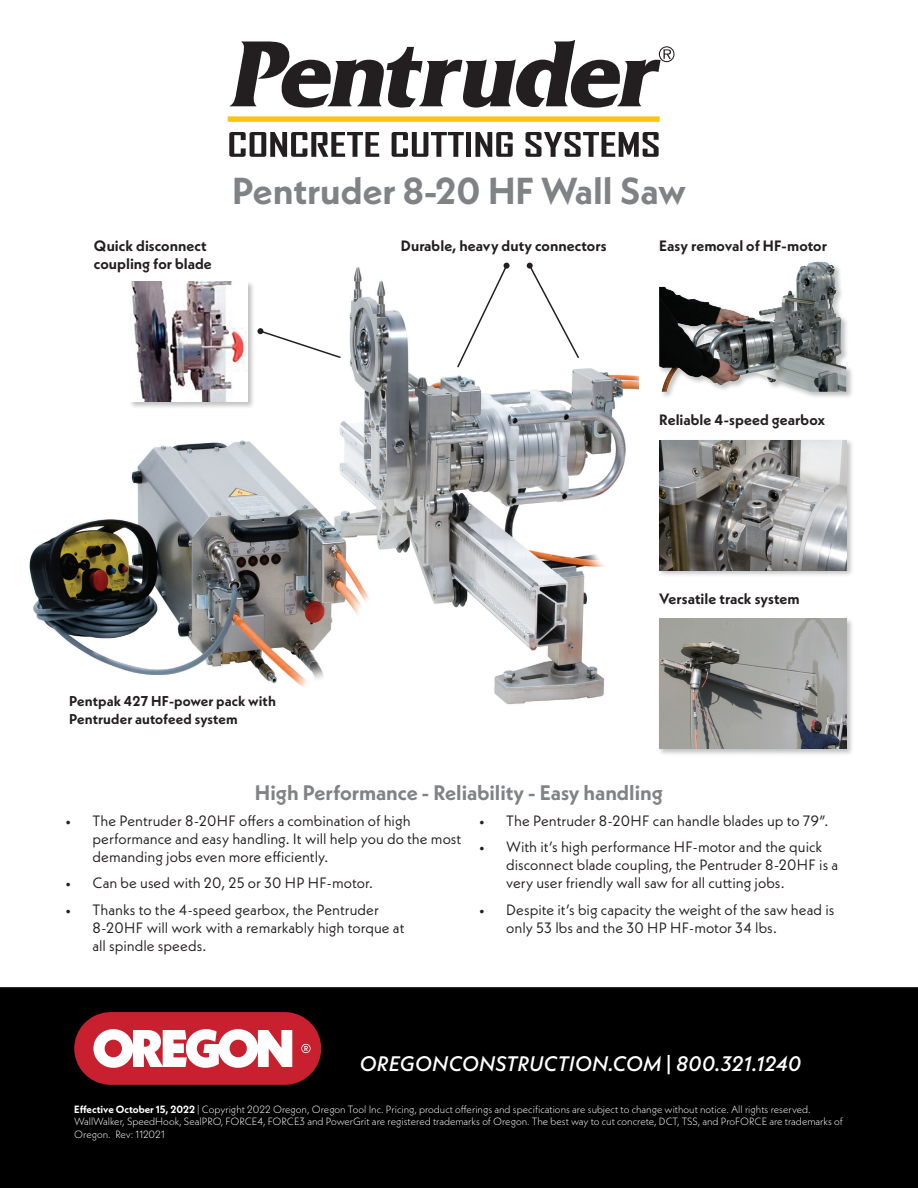
<style>
.page{position:relative;width:918px;height:1188px;background:#fff}
.page>*{position:absolute;margin:0;border:0;box-sizing:border-box;transform-origin:0 0}
.Main_subhead{font:700 37.5px "Neue Kabel";color:#808285}
.bullet_header{font:700 21px "Neue Kabel";color:#808285}
.t1{font:italic 500 21px "Neue Kabel";letter-spacing:.01em;color:#fff}
.t2{font:15px/18px "Neue Kabel";color:#231f20}
.Överskrift_bild{font:700 15px/18px "Neue Kabel";letter-spacing:.005em;color:#231f20}
.Överskrift_bild-2{font:700 14.25px/18px "Neue Kabel";letter-spacing:.005em;color:#231f20}
.t3{font:300 10.5px/12.6px "Neue Kabel";color:#fff}
.s1{font-style:normal}
.s2{font-weight:700}
</style>
<div class="page">
<svg style="left:230px;top:40px;width:445px;height:68px"></svg>
<div style="left:228px;top:116px;width:432px;height:6px;background:#fec210"></div>
<svg style="left:229px;top:132px;width:150px;height:25px"></svg>
<svg style="left:392px;top:132px;width:72px;height:25px"></svg>
<div style="left:466px;top:132px;width:5px;height:25px;background:#231f20"></div>
<svg style="left:475px;top:132px;width:38px;height:25px"></svg>
<svg style="left:526px;top:132px;width:133px;height:25px"></svg>
<img style="left:29px;top:262px;width:609px;height:443px">
<div style="left:658px;top:260px;width:196px;height:139px;background:#808285;opacity:.5"></div>
<img style="left:659px;top:262px;width:158px;height:130px">
<div style="left:129px;top:280px;width:126px;height:129px;background:#808285;opacity:.5"></div>
<img style="left:130px;top:282px;width:117px;height:120px">
<div style="left:658px;top:617px;width:196px;height:139px;background:#808285;opacity:.5"></div>
<img style="left:659px;top:619px;width:187px;height:130px">
<svg style="left:527px;top:263px;width:54px;height:97px"></svg>
<svg style="left:456px;top:263px;width:54px;height:106px"></svg>
<svg style="left:257px;top:328px;width:85px;height:31px"></svg>
<div style="left:658px;top:438px;width:196px;height:140px;background:#808285;opacity:.5"></div>
<img style="left:659px;top:440px;width:187px;height:130px">
<div style="left:0;top:987px;width:918px;height:201px;background:#000001"></div>
<svg style="left:74px;top:1012px;width:247px;height:73px"></svg>
<p class="Överskrift_bild" style="left:94px;top:236px;width:119px">Quick disconnect coupling for blade</p>
<p class="Main_subhead" style="left:232px;top:167px;width:455px">Pentruder 8-20 HF Wall Saw</p>
<p class="Överskrift_bild" style="left:401px;top:236px;width:207px">Durable, heavy duty connectors</p>
<p class="Överskrift_bild" style="left:659px;top:236px;width:169px">Easy removal of HF-motor</p>
<p class="Överskrift_bild" style="left:659px;top:411px;width:168px">Reliable 4-speed gearbox</p>
<p class="Överskrift_bild" style="left:659px;top:590px;width:142px">Versatile track system</p>
<p class="Överskrift_bild-2" style="left:69px;top:692px;width:208px">Pentpak 427 HF-power pack with<br>Pentruder autofeed system</p>
<p class="bullet_header" style="left:255px;top:780px;width:410px">High Performance - Reliability - Easy handling</p>
<p class="t2" style="left:93px;top:811px;width:370px;text-indent:-27px">• The Pentruder 8-20HF offers a combination of high performance and easy handling. It will help you do the most demanding jobs even more efficiently.</p>
<p class="t2" style="left:66px;top:874px;width:309px">• Can be used with 20, 25 or 30 HP HF-motor.</p>
<p class="t2" style="left:93px;top:900px;width:314px;text-indent:-27px">• Thanks to the 4-speed gearbox, the Pentruder<br>8-20HF will work with a remarkably high torque at all spindle speeds.</p>
<p class="t2" style="left:479px;top:811px;width:351px">• The Pentruder 8-20HF can handle blades up to 79”.</p>
<p class="t2" style="left:506px;top:838px;width:334px;text-indent:-27px">• With it’s high performance HF-motor and the quick disconnect blade coupling, the Pentruder 8-20HF is a very user friendly wall saw for all cutting jobs.</p>
<p class="t2" style="left:506px;top:900px;width:330px;text-indent:-27px">• Despite it’s big capacity the weight of the saw head is only 53 lbs and the 30 HP HF-motor 34 lbs.</p>
<h2 class="t1" style="left:359px;top:1050px;width:443px">OREGONCONSTRUCTION.COM <span class="s1">|</span> 800.321.1240</h2>
<p class="t3" style="left:74px;top:1103px;width:770px"><span class="s2">Effective October 15, 2022</span> | Copyright 2022 Oregon, Oregon Tool Inc. Pricing, product offerings and specifications are subject to change without notice. All rights reserved.<br>WallWalker, SpeedHook, SealPRO, FORCE4, FORCE3 and PowerGrit are registered trademarks of Oregon. The best way to cut concrete, DCT, TSS, and ProFORCE are trademarks of<br>Oregon. Rev: 112021</p>
</div>
